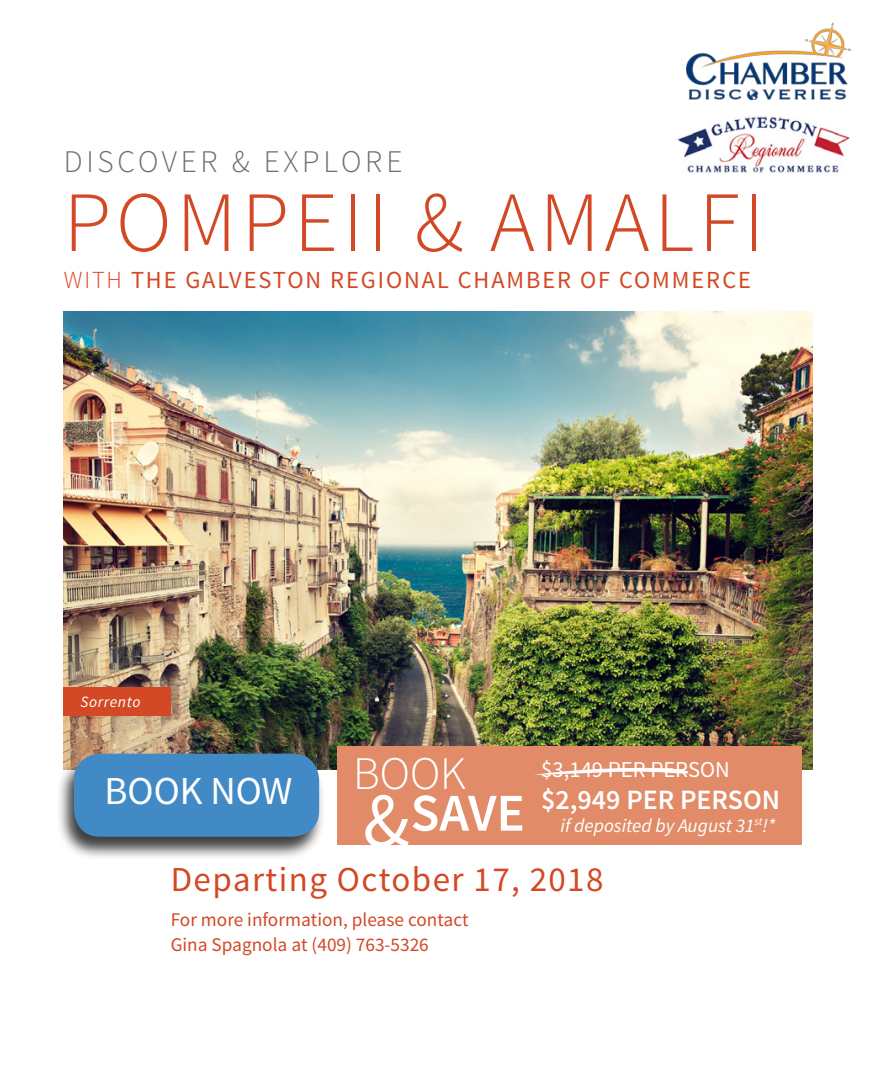
<style>
.page{position:relative;width:882px;height:1071px;background:#fff}
.page>*{position:absolute;margin:0;border:0;box-sizing:border-box;transform-origin:0 0}
.t1{font:300 85.75px "Source Sans Pro";letter-spacing:.06em;color:#d34825}
.t2{font:600 53.2px "Source Sans Pro";color:#fff}
.t3{font:300 46.73px "Source Sans Pro";color:#fff}
.t4{font:39.55px "Source Sans Pro";color:#fff}
.t5{font:35px "Source Sans Pro";letter-spacing:.04em;color:#d34825}
.t6{font:300 31.5px "Source Sans Pro";letter-spacing:.12em;color:#6d6e71}
.t7{font:600 28px "Source Sans Pro";color:#fff}
.t8{font:24.5px "Source Sans Pro";letter-spacing:.08em;color:#d34825}
.t9{font:22.75px "Source Sans Pro";color:#fff}
.t10{font:19.25px/24.5px "Source Sans Pro";color:#d34825}
.t11{font:italic 19.25px "Source Sans Pro";color:#fff}
.t12{font:italic 15.75px "Source Sans Pro";letter-spacing:.04em;color:#fff}
.s1{font-weight:300}
.s2{font-weight:400;font-size:77.17px}
</style>
<div class="page">
<img style="left:64px;top:311px;width:748px;height:459px">
<img style="left:687px;top:23px;width:163px;height:77px">
<div style="left:338px;top:746px;width:464px;height:99px;background:#e18b68"></div>
<svg style="left:534px;top:767px;width:155px;height:8px"></svg>
<div style="left:64px;top:687px;width:107px;height:28px;background:#d34825"></div>
<div style="left:57px;top:754px;width:268px;height:107px;background:#000;opacity:.75"></div>
<div style="left:74px;top:754px;width:245px;height:83px;background:#428ac5;border-radius:26px"></div>
<img style="left:677px;top:115px;width:173px;height:58px">
<h3 class="t6" style="left:64px;top:143px;width:340px">DISCOVER &amp; EXPLORE</h3>
<h1 class="t1" style="left:64px;top:170px;width:702px">POMPEII &amp; AMALFI</h1>
<p class="t8" style="left:64px;top:264px;width:689px"><span class="s1">WITH</span> THE GALVESTON REGIONAL CHAMBER OF COMMERCE</p>
<p class="t12" style="left:81px;top:692px;width:62px">Sorrento</p>
<h3 class="t4" style="left:105px;top:766px;width:189px">BOOK NOW</h3>
<h3 class="t3" style="left:353px;top:745px;width:114px">BOOK</h3>
<h2 class="t2" style="left:363px;top:779px;width:164px"><span class="s2">&amp;</span>SAVE</h2>
<p class="t9" style="left:541px;top:756px;width:190px">$3,149 PER PERSON</p>
<h3 class="t7" style="left:541px;top:782px;width:241px">$2,949 PER PERSON</h3>
<p class="t11" style="left:561px;top:814px;width:217px">if deposited by August 31<sup>st</sup>!*</p>
<h3 class="t5" style="left:171px;top:858px;width:434px">Departing October 17, 2018</h3>
<p class="t10" style="left:171px;top:908px;width:299px">For more information, please contact<br>Gina Spagnola at (409) 763-5326</p>
</div>
